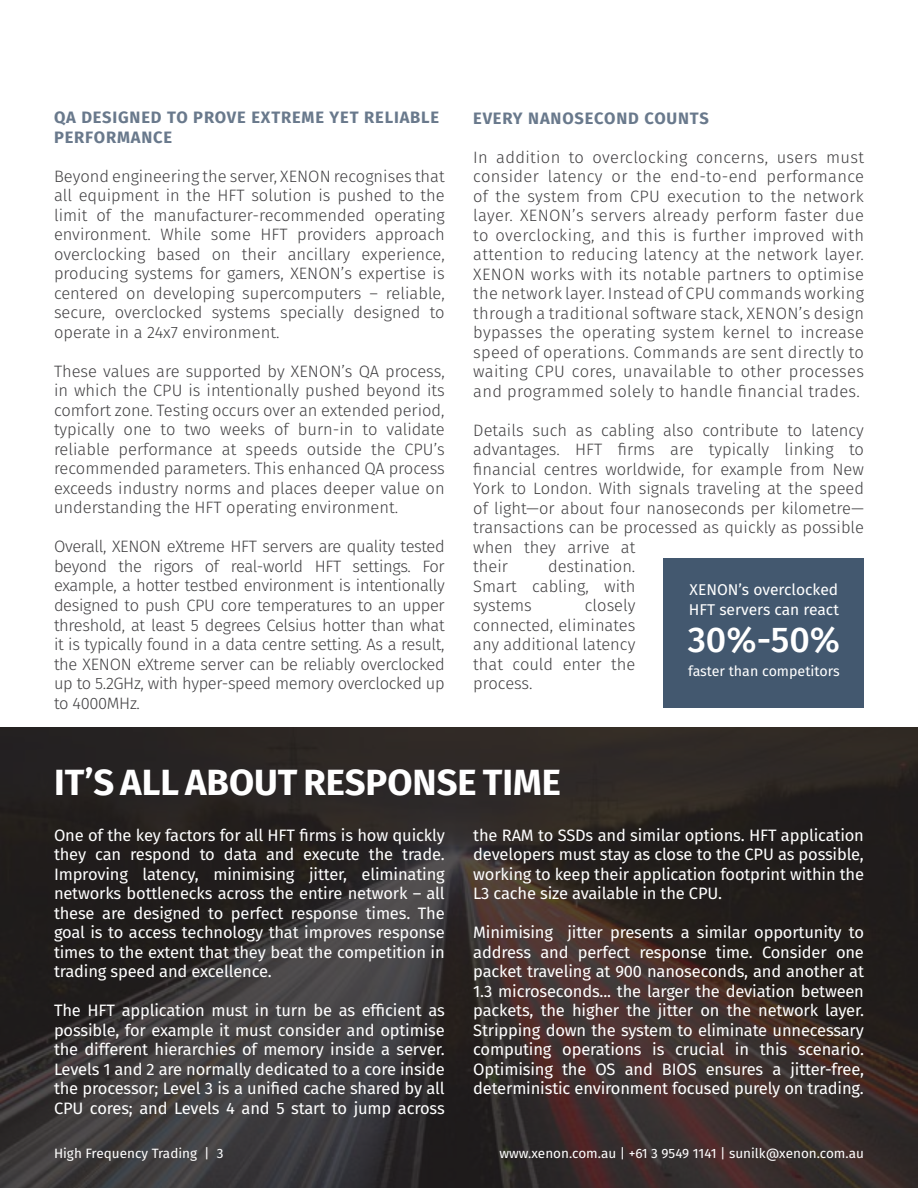
<style>
.page{position:relative;width:918px;height:1188px;background:#fff}
.page>*{position:absolute;margin:0;border:0;box-sizing:border-box;transform-origin:0 0}
.t1{font:700 36.45px "Fira Sans";color:#fff}
.t2{font:500 35.85px "Fira Sans";color:#fff}
.t3{font:300 16.5px/19.5px "Fira Sans";color:#414042;text-align:justify}
.t4{font:16.5px/19.5px "Fira Sans";letter-spacing:-.01em;color:#fff;text-align:justify}
.t5{font:700 16.5px/19.5px "Fira Sans";letter-spacing:.05em;color:#69798c}
.t6{font:15.6px/20.2px "Fira Sans";color:#fff}
.t7{font:14.25px "Fira Sans";color:#fff}
.t8{font:13.5px "Fira Sans";color:#fff}
</style>
<div class="page">
<svg style="left:0;top:727px;width:918px;height:461px;background:#322b2a"></svg>
<div style="left:664px;top:558px;width:200px;height:149px;background:#43586f"></div>
<p class="t5" style="left:54px;top:107px;width:387px">QA DESIGNED TO PROVE EXTREME YET RELIABLE<br>PERFORMANCE</p>
<p class="t3" style="left:54px;top:166px;width:392px">Beyond engineering the server, XENON recognises that all equipment in the HFT solution is pushed to the limit of the manufacturer-recommended operating environment. While some HFT providers approach overclocking based on their ancillary experience, producing systems for gamers, XENON’s expertise is centered on developing supercomputers – reliable, secure, overclocked systems specially designed to operate in a 24x7 environment.</p>
<p class="t3" style="left:54px;top:361px;width:392px">These values are supported by XENON’s QA process, in which the CPU is intentionally pushed beyond its comfort zone. Testing occurs over an extended period, typically one to two weeks of burn-in to validate reliable performance at speeds outside the CPU’s recommended parameters. This enhanced QA process exceeds industry norms and places deeper value on understanding the HFT operating environment.</p>
<p class="t3" style="left:54px;top:537px;width:392px">Overall, XENON eXtreme HFT servers are quality tested beyond the rigors of real-world HFT settings. For example, a hotter testbed environment is intentionally designed to push CPU core temperatures to an upper threshold, at least 5 degrees Celsius hotter than what it is typically found in a data centre setting. As a result, the XENON eXtreme server can be reliably overclocked up to 5.2GHz, with hyper-speed memory overclocked up to 4000MHz.</p>
<p class="t5" style="left:473px;top:107px;width:237px">EVERY NANOSECOND COUNTS</p>
<p class="t3" style="left:473px;top:147px;width:392px">In addition to overclocking concerns, users must consider latency or the end-to-end performance of the system from CPU execution to the network layer. XENON’s servers already perform faster due to overclocking, and this is further improved with attention to reducing latency at the network layer.<br>XENON works with its notable partners to optimise the network layer. Instead of CPU commands working through a traditional software stack, XENON’s design bypasses the operating system kernel to increase speed of operations. Commands are sent directly to waiting CPU cores, unavailable to other processes and programmed solely to handle financial trades.</p>
<p class="t3" style="left:473px;top:420px;width:392px;text-align:left">Details such as cabling also contribute to latency advantages. HFT firms are typically linking to financial centres worldwide, for example from New York to London. With signals traveling at the speed of light—or about four nanoseconds per kilometre— transactions can be processed as quickly as possible when they arrive at<br>their</p>
<p class="t3" style="left:473px;top:556px;width:164px;text-indent:75px">destination.<br>Smart cabling, with systems</p>
<p class="t6" style="left:689px;top:579px;width:152px">XENON’s overclocked<br>HFT servers can react</p>
<h2 class="t2" style="left:688px;top:610px;width:154px">30%-50%</h2>
<p class="t7" style="left:688px;top:660px;width:153px">faster than competitors</p>
<p class="t3" style="left:473px;top:596px;width:164px;text-indent:112px">closely connected, eliminates any additional latency that could enter the process.</p>
<h1 class="t1" style="left:54px;top:751px;width:508px">IT’S ALL ABOUT RESPONSE TIME</h1>
<p class="t4" style="left:54px;top:825px;width:392px">One of the key factors for all HFT firms is how quickly they can respond to data and execute the trade.<br>Improving latency, minimising jitter, eliminating networks bottlenecks across the entire network – all these are designed to perfect response times. The goal is to access technology that improves response times to the extent that they beat the competition in trading speed and excellence.</p>
<p class="t4" style="left:54px;top:1000px;width:392px">The HFT application must in turn be as efficient as possible, for example it must consider and optimise the different hierarchies of memory inside a server.<br>Levels 1 and 2 are normally dedicated to a core inside the processor; Level 3 is a unified cache shared by all CPU cores; and Levels 4 and 5 start to jump across</p>
<p class="t4" style="left:473px;top:825px;width:392px">the RAM to SSDs and similar options. HFT application developers must stay as close to the CPU as possible, working to keep their application footprint within the L3 cache size available in the CPU.</p>
<p class="t4" style="left:473px;top:922px;width:392px">Minimising jitter presents a similar opportunity to address and perfect response time. Consider one packet traveling at 900 nanoseconds, and another at 1.3 microseconds... the larger the deviation between packets, the higher the jitter on the network layer.<br>Stripping down the system to eliminate unnecessary computing operations is crucial in this scenario.<br>Optimising the OS and BIOS ensures a jitter-free, deterministic environment focused purely on trading.</p>
<p class="t8" style="left:54px;top:1143px;width:171px">High Frequency Trading | 3</p>
<p class="t8" style="left:500px;top:1143px;width:366px">www.xenon.com.au | +61 3 9549 1141 | sunilk@xenon.com.au</p>
</div>
